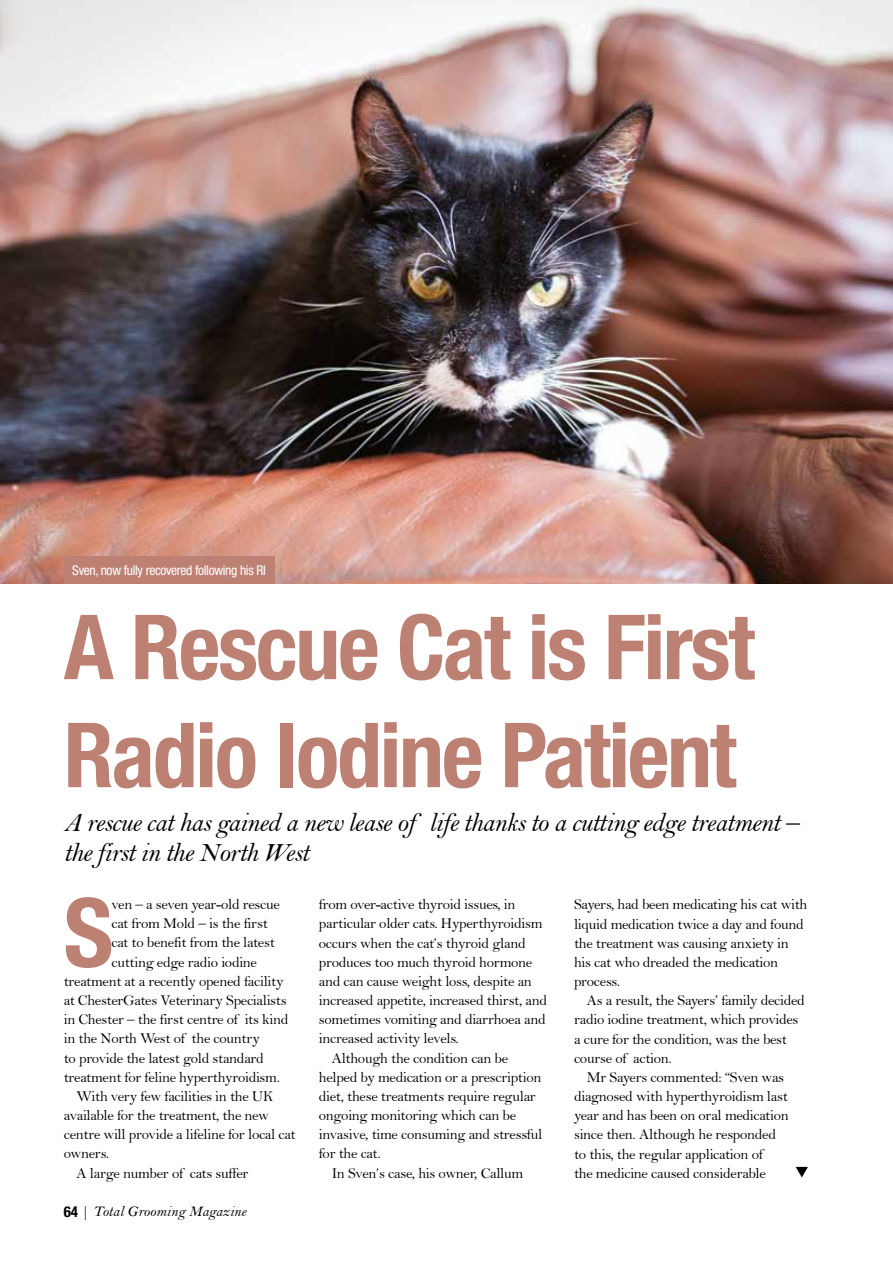
<style>
.page{position:relative;width:893px;height:1263px;background:#fff}
.page>*{position:absolute;margin:0;border:0;box-sizing:border-box;transform-origin:0 0}
.t1{font:700 condensed 95.55px "Helvetica Neue";color:#bd8173}
.t2{font:700 condensed 90px/108px "Helvetica Neue";letter-spacing:-.025em;color:#bd8173}
.t3{font:27px/30px "Bell MT Italic";letter-spacing:-.025em;color:#000}
.t4{font:15px/19.2px "Bell";letter-spacing:-.02em;color:#000}
.t5{font:15px "Bell MT Italic";color:#000}
.t6{font:condensed 13.5px "Helvetica Neue";letter-spacing:-.025em;color:#fff}
.s1{font-family:"Helvetica Neue";font-weight:700;font-stretch:condensed}
.s2{font-family:"Bell"}
</style>
<div class="page">
<img style="left:0;top:0;width:893px;height:583px">
<svg style="left:796px;top:1167px;width:12px;height:10px"></svg>
<div style="left:64px;top:556px;width:210px;height:27px;background:#bd8173"></div>
<p class="t6" style="left:72px;top:562px;width:195px">Sven, now fully recovered following his RI</p>
<h2 class="t2" style="left:64px;top:592px;width:693px">A Rescue Cat is First<br>Radio Iodine Patient</h2>
<h3 class="t3" style="left:64px;top:808px;width:736px">A rescue cat has gained a new lease of life thanks to a cutting edge treatment – the first in the North West</h3>
<h1 class="t1" style="left:64px;top:875px;width:51px">S</h1>
<p class="t4" style="left:111px;top:895px;width:170px">ven – a seven year-old rescue</p>
<p class="t4" style="left:319px;top:895px;width:198px">from over-active thyroid issues, in</p>
<p class="t4" style="left:319px;top:914px;width:225px">particular older cats. Hyperthyroidism</p>
<p class="t4" style="left:319px;top:933px;width:208px">occurs when the cat’s thyroid gland</p>
<p class="t4" style="left:319px;top:952px;width:215px">produces too much thyroid hormone</p>
<p class="t4" style="left:319px;top:971px;width:215px">and can cause weight loss, despite an</p>
<p class="t4" style="left:319px;top:991px;width:230px">increased appetite, increased thirst, and</p>
<p class="t4" style="left:319px;top:1010px;width:228px">sometimes vomiting and diarrhoea and</p>
<p class="t4" style="left:319px;top:1029px;width:141px">increased activity levels.</p>
<p class="t4" style="left:332px;top:1048px;width:178px">Although the condition can be</p>
<p class="t4" style="left:319px;top:1067px;width:224px">helped by medication or a prescription</p>
<p class="t4" style="left:319px;top:1086px;width:218px">diet, these treatments require regular</p>
<p class="t4" style="left:319px;top:1106px;width:199px">ongoing monitoring which can be</p>
<p class="t4" style="left:319px;top:1125px;width:225px">invasive, time consuming and stressful</p>
<p class="t4" style="left:319px;top:1144px;width:63px">for the cat.</p>
<p class="t4" style="left:332px;top:1163px;width:193px">In Sven’s case, his owner, Callum</p>
<p class="t4" style="left:574px;top:895px;width:235px">Sayers, had been medicating his cat with liquid medication twice a day and found the treatment was causing anxiety in his cat who dreaded the medication process.</p>
<p class="t4" style="left:574px;top:991px;width:232px;text-indent:13px">As a result, the Sayers’ family decided radio iodine treatment, which provides a cure for the condition, was the best course of action.</p>
<p class="t4" style="left:574px;top:1067px;width:216px;text-indent:13px">Mr Sayers commented: “Sven was diagnosed with hyperthyroidism last year and has been on oral medication since then. Although he responded to this, the regular application of<br>the medicine caused considerable</p>
<p class="t4" style="left:111px;top:914px;width:158px">cat from Mold – is the first</p>
<p class="t4" style="left:111px;top:933px;width:165px">cat to benefit from the latest</p>
<p class="t4" style="left:111px;top:952px;width:147px">cutting edge radio iodine</p>
<p class="t4" style="left:64px;top:971px;width:221px">treatment at a recently opened facility</p>
<p class="t4" style="left:64px;top:990px;width:224px">at ChesterGates Veterinary Specialists</p>
<p class="t4" style="left:64px;top:1010px;width:226px">in Chester – the first centre of its kind</p>
<p class="t4" style="left:64px;top:1029px;width:198px">in the North West of the country</p>
<p class="t4" style="left:64px;top:1048px;width:202px">to provide the latest gold standard</p>
<p class="t4" style="left:64px;top:1067px;width:218px">treatment for feline hyperthyroidism.</p>
<p class="t4" style="left:77px;top:1086px;width:198px">With very few facilities in the UK</p>
<p class="t4" style="left:64px;top:1105px;width:207px">available for the treatment, the new</p>
<p class="t4" style="left:64px;top:1125px;width:233px">centre will provide a lifeline for local cat</p>
<p class="t4" style="left:64px;top:1144px;width:47px">owners.</p>
<p class="t4" style="left:77px;top:1163px;width:173px">A large number of cats suffer</p>
<p class="t5" style="left:64px;top:1202px;width:184px"><span class="s1">64</span> <span class="s2">|</span> Total Grooming Magazine</p>
</div>
